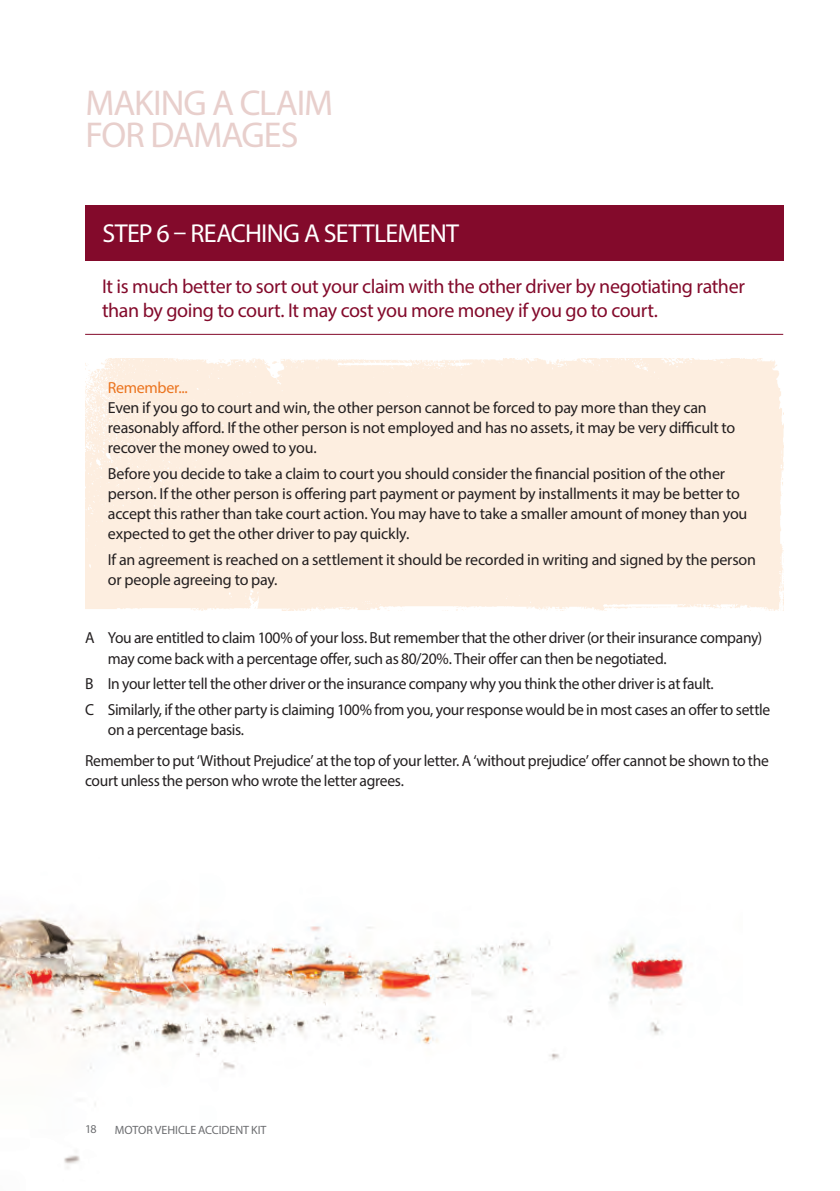
<style>
.page{position:relative;width:840px;height:1191px;background:#fff}
.page>*{position:absolute;margin:0;border:0;box-sizing:border-box;transform-origin:0 0}
.Chapter{font:36px/32px "Myriad Pro";letter-spacing:-.025em;color:#e8cfcc}
.STEP{font:26px "Myriad Pro";letter-spacing:-.025em;color:#fff}
.STEP_body_V2{font:20px/24px "Myriad Pro";letter-spacing:-.02em;color:#830a2b}
.body{font:16px/20px "Myriad Pro";letter-spacing:-.015em;color:#231f20}
.body_bulleted{font:16px/20px "Myriad Pro";letter-spacing:-.025em;color:#231f20}
.body_bulleted_last_p{font:16px/20px "Myriad Pro";letter-spacing:-.025em;color:#231f20}
.Remember{font:16px "Myriad Pro";letter-spacing:-.02em;color:#eb741f}
.t1{font:12px "Myriad Pro";letter-spacing:-.005em;color:#6c6d70}
</style>
<div class="page">
<div style="left:85px;top:358px;width:697px;height:253px;background:#fdeee0"></div>
<div style="left:85px;top:205px;width:697px;height:56px;background:#830a2b"></div>
<hr style="left:85px;top:334px;width:697px;height:1px;background:#830a2b">
<img style="left:0;top:916px;width:686px;height:252px">
<p class="Chapter" style="left:85px;top:87px;width:249px">MAKING A CLAIM<br>FOR DAMAGES</p>
<p class="STEP" style="left:102px;top:217px;width:358px">STEP 6 – REACHING A SETTLEMENT</p>
<p class="STEP_body_V2" style="left:102px;top:274px;width:644px">It is much better to sort out your claim with the other driver by negotiating rather than by going to court. It may cost you more money if you go to court.</p>
<p class="Remember" style="left:108px;top:378px;width:82px">Remember...</p>
<p class="body" style="left:108px;top:398px;width:628px">Even if you go to court and win, the other person cannot be forced to pay more than they can reasonably afford. If the other person is not employed and has no assets, it may be very difficult to recover the money owed to you.</p>
<p class="body" style="left:108px;top:463px;width:640px">Before you decide to take a claim to court you should consider the financial position of the other person. If the other person is offering part payment or payment by installments it may be better to accept this rather than take court action. You may have to take a smaller amount of money than you expected to get the other driver to pay quickly.</p>
<p class="body" style="left:108px;top:549px;width:649px">If an agreement is reached on a settlement it should be recorded in writing and signed by the person or people agreeing to pay.</p>
<p class="body_bulleted" style="left:108px;top:628px;width:655px;text-indent:-23px">A You are entitled to claim 100% of your loss. But remember that the other driver (or their insurance company) may come back with a percentage offer, such as 80/20%. Their offer can then be negotiated.</p>
<p class="body_bulleted" style="left:85px;top:673px;width:630px">B In your letter tell the other driver or the insurance company why you think the other driver is at fault.</p>
<p class="body_bulleted_last_p" style="left:108px;top:699px;width:663px;text-indent:-23px">C Similarly, if the other party is claiming 100% from you, your response would be in most cases an offer to settle on a percentage basis.</p>
<p class="body" style="left:85px;top:750px;width:684px">Remember to put ‘Without Prejudice’ at the top of your letter. A ‘without prejudice’ offer cannot be shown to the court unless the person who wrote the letter agrees.</p>
<p class="t1" style="left:85px;top:1122px;width:13px">18</p>
<p class="t1" style="left:115px;top:1122px;width:153px">MOTOR VEHICLE ACCIDENT KIT</p>
</div>
